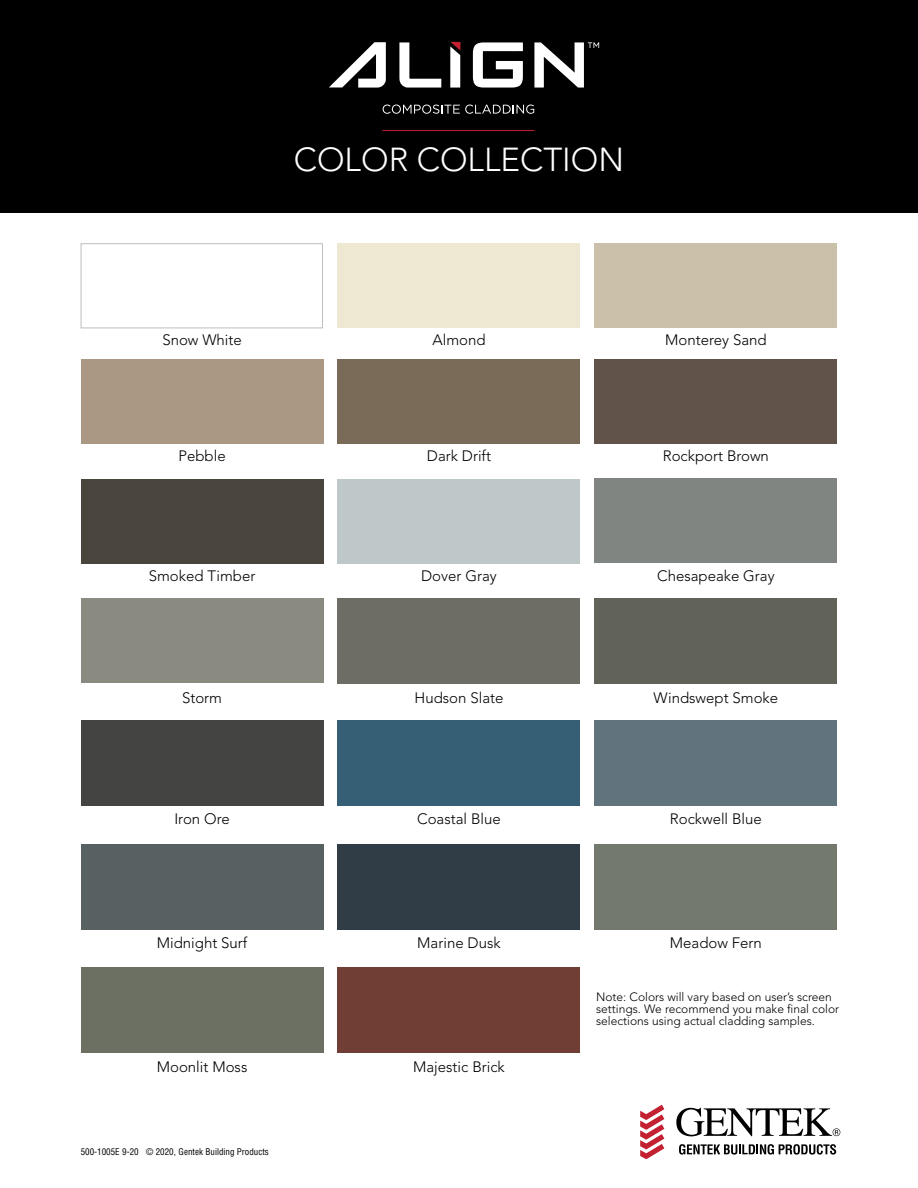
<style>
.page{position:relative;width:918px;height:1188px;background:#fff}
.page>*{position:absolute;margin:0;border:0;box-sizing:border-box;transform-origin:0 0}
.t1{font:300 33px "Avenir";color:#fff}
.t2{font:300 15px "Avenir";color:#000}
.t3{font:300 12px/12px "Avenir";color:#000}
.t4{font:condensed 9px "Helvetica";color:#000}
</style>
<div class="page">
<div style="left:81px;top:243px;width:242px;height:85px;background:#fff;border:1px solid #bcbec0"></div>
<div style="left:337px;top:243px;width:243px;height:85px;background:#eee7d1"></div>
<div style="left:595px;top:243px;width:242px;height:85px;background:#cbc0aa"></div>
<div style="left:81px;top:720px;width:242px;height:86px;background:#444542"></div>
<div style="left:338px;top:720px;width:242px;height:86px;background:#365e74"></div>
<div style="left:595px;top:720px;width:242px;height:86px;background:#61747d"></div>
<div style="left:81px;top:359px;width:242px;height:85px;background:#aa9884"></div>
<div style="left:338px;top:359px;width:242px;height:85px;background:#7a6b58"></div>
<div style="left:595px;top:359px;width:242px;height:85px;background:#615349"></div>
<div style="left:81px;top:844px;width:242px;height:85px;background:#576162"></div>
<div style="left:338px;top:844px;width:242px;height:85px;background:#313d46"></div>
<div style="left:595px;top:844px;width:242px;height:85px;background:#73796c"></div>
<div style="left:81px;top:479px;width:242px;height:85px;background:#4a453c"></div>
<div style="left:338px;top:479px;width:242px;height:85px;background:#bfc8c9"></div>
<div style="left:595px;top:479px;width:242px;height:84px;background:#818582"></div>
<div style="left:81px;top:598px;width:242px;height:85px;background:#8b8a80"></div>
<div style="left:338px;top:598px;width:242px;height:86px;background:#6d6c65"></div>
<div style="left:595px;top:598px;width:242px;height:86px;background:#616258"></div>
<div style="left:81px;top:968px;width:242px;height:85px;background:#6b7062"></div>
<div style="left:338px;top:968px;width:242px;height:85px;background:#713e36"></div>
<div style="left:0;top:0;width:918px;height:212px;background:#000"></div>
<hr style="left:382px;top:130px;width:152px;height:1px;background:#c32032">
<svg style="left:329px;top:42px;width:57px;height:46px"></svg>
<svg style="left:383px;top:105px;width:151px;height:9px"></svg>
<svg style="left:399px;top:42px;width:200px;height:46px"></svg>
<svg style="left:676px;top:1108px;width:164px;height:28px"></svg>
<svg style="left:640px;top:1105px;width:24px;height:54px"></svg>
<svg style="left:679px;top:1144px;width:157px;height:11px"></svg>
<p class="t1" style="left:294px;top:141px;width:332px">COLOR COLLECTION</p>
<p class="t2" style="left:162px;top:331px;width:81px">Snow White</p>
<p class="t2" style="left:432px;top:331px;width:55px">Almond</p>
<p class="t2" style="left:665px;top:331px;width:103px">Monterey Sand</p>
<p class="t2" style="left:178px;top:447px;width:49px">Pebble</p>
<p class="t2" style="left:427px;top:447px;width:66px">Dark Drift</p>
<p class="t2" style="left:663px;top:447px;width:108px">Rockport Brown</p>
<p class="t2" style="left:149px;top:567px;width:108px">Smoked Timber</p>
<p class="t2" style="left:421px;top:567px;width:77px">Dover Gray</p>
<p class="t2" style="left:657px;top:567px;width:119px">Chesapeake Gray</p>
<p class="t2" style="left:182px;top:689px;width:42px">Storm</p>
<p class="t2" style="left:415px;top:689px;width:90px">Hudson Slate</p>
<p class="t2" style="left:654px;top:689px;width:126px">Windswept Smoke</p>
<p class="t2" style="left:174px;top:810px;width:57px">Iron Ore</p>
<p class="t2" style="left:417px;top:810px;width:85px">Coastal Blue</p>
<p class="t2" style="left:670px;top:810px;width:93px">Rockwell Blue</p>
<p class="t2" style="left:157px;top:934px;width:92px">Midnight Surf</p>
<p class="t2" style="left:417px;top:934px;width:85px">Marine Dusk</p>
<p class="t2" style="left:670px;top:934px;width:94px">Meadow Fern</p>
<p class="t2" style="left:157px;top:1058px;width:92px">Moonlit Moss</p>
<p class="t2" style="left:413px;top:1058px;width:93px">Majestic Brick</p>
<p class="t4" style="left:81px;top:1147px;width:190px">500-1005E 9-20 © 2020, Gentek Building Products</p>
<p class="t3" style="left:596px;top:991px;width:245px">Note: Colors will vary based on user’s screen settings. We recommend you make final color selections using actual cladding samples.</p>
</div>
